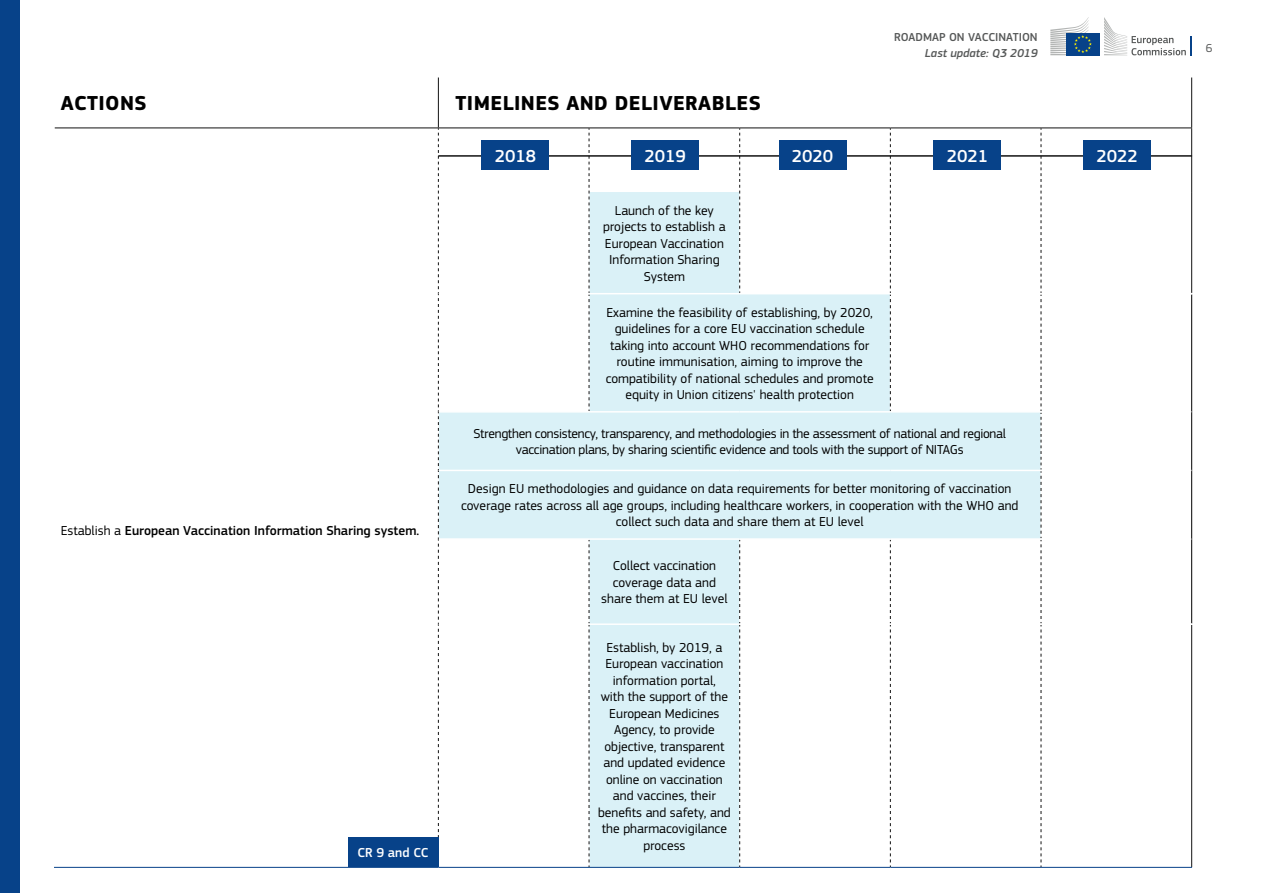
<style>
.page{position:relative;width:1263px;height:893px;background:#fff}
.page>*{position:absolute;margin:0;border:0;box-sizing:border-box;transform-origin:0 0}
.t1{font:700 21px "EC Square Sans Pro";letter-spacing:.02em;color:#000}
.t2{font:500 18px "EC Square Sans Pro";color:#fff}
.t3{font:13.5px/16.5px "EC Square Sans Pro";color:#000;text-align:center}
.t4{font:13.5px/16.5px "EC Square Sans Pro";letter-spacing:-.02em;color:#000;text-align:center}
.t5{font:500 13.5px "EC Square Sans Pro";color:#000}
.t6{font:500 13.5px "EC Square Sans Pro";color:#fff}
.t7{font:500 12px "EC Square Sans Pro";color:#565858}
.t8{font:italic 500 12px "EC Square Sans Pro";color:#565858}
.t9{font:12px "EC Square Sans Pro";color:#565858}
.s1{font-weight:400}
</style>
<div class="page">
<svg style="left:1104px;top:17px;width:88px;height:38px"></svg>
<div style="left:1066px;top:33px;width:34px;height:22px;background:#074289"></div>
<svg style="left:1050px;top:17px;width:42px;height:38px"></svg>
<svg style="left:439px;top:192px;width:602px;height:675px"></svg>
<svg style="left:891px;top:625px;width:300px;height:242px"></svg>
<hr style="left:1191px;top:78px;width:1px;height:50px;background:#121212">
<hr style="left:1191px;top:294px;width:1px;height:118px;background:#000">
<hr style="left:1191px;top:412px;width:1px;height:58px;background:#000">
<hr style="left:1191px;top:470px;width:1px;height:69px;background:#000">
<hr style="left:1191px;top:539px;width:1px;height:84px;background:#000">
<hr style="left:54px;top:867px;width:384px;height:1px;background:#074289">
<hr style="left:55px;top:128px;width:383px;height:1px;background:#121212">
<hr style="left:438px;top:128px;width:151px;height:1px;background:#121212">
<hr style="left:589px;top:128px;width:151px;height:1px;background:#121212">
<hr style="left:740px;top:128px;width:150px;height:1px;background:#121212">
<hr style="left:890px;top:128px;width:151px;height:1px;background:#121212">
<hr style="left:1041px;top:128px;width:151px;height:1px;background:#121212">
<hr style="left:1191px;top:128px;width:1px;height:64px;background:#121212">
<svg style="left:739px;top:128px;width:1px;height:165px"></svg>
<hr style="left:1191px;top:192px;width:1px;height:101px;background:#121212">
<svg style="left:589px;top:128px;width:1px;height:283px"></svg>
<svg style="left:890px;top:128px;width:1px;height:283px"></svg>
<svg style="left:438px;top:128px;width:1px;height:739px"></svg>
<svg style="left:589px;top:540px;width:1px;height:327px"></svg>
<svg style="left:739px;top:540px;width:1px;height:327px"></svg>
<svg style="left:890px;top:540px;width:1px;height:327px"></svg>
<svg style="left:1041px;top:128px;width:1px;height:739px"></svg>
<hr style="left:1191px;top:625px;width:1px;height:242px;background:#121212">
<hr style="left:439px;top:293px;width:150px;height:1px;background:#fff">
<hr style="left:589px;top:293px;width:151px;height:1px;background:#fff">
<hr style="left:740px;top:293px;width:150px;height:1px;background:#fff">
<hr style="left:890px;top:293px;width:151px;height:1px;background:#fff">
<hr style="left:1041px;top:293px;width:151px;height:1px;background:#fff">
<hr style="left:439px;top:411px;width:150px;height:2px;background:#fff">
<hr style="left:589px;top:411px;width:151px;height:2px;background:#fff">
<hr style="left:740px;top:411px;width:150px;height:2px;background:#fff">
<hr style="left:890px;top:411px;width:151px;height:2px;background:#fff">
<hr style="left:1041px;top:411px;width:150px;height:2px;background:#fff">
<hr style="left:439px;top:470px;width:150px;height:1px;background:#fff">
<hr style="left:589px;top:470px;width:151px;height:1px;background:#fff">
<hr style="left:740px;top:470px;width:150px;height:1px;background:#fff">
<hr style="left:890px;top:470px;width:151px;height:1px;background:#fff">
<hr style="left:1041px;top:470px;width:150px;height:1px;background:#fff">
<hr style="left:439px;top:538px;width:150px;height:2px;background:#fff">
<hr style="left:589px;top:538px;width:151px;height:2px;background:#fff">
<hr style="left:740px;top:538px;width:150px;height:2px;background:#fff">
<hr style="left:890px;top:538px;width:151px;height:2px;background:#fff">
<hr style="left:1041px;top:538px;width:150px;height:2px;background:#fff">
<hr style="left:439px;top:623px;width:150px;height:2px;background:#fff">
<hr style="left:589px;top:623px;width:151px;height:2px;background:#fff">
<hr style="left:740px;top:623px;width:150px;height:2px;background:#fff">
<hr style="left:890px;top:623px;width:151px;height:2px;background:#fff">
<hr style="left:1041px;top:623px;width:151px;height:2px;background:#fff">
<hr style="left:438px;top:78px;width:1px;height:50px;background:#121212">
<hr style="left:438px;top:867px;width:151px;height:1px;background:#074289">
<hr style="left:589px;top:867px;width:151px;height:1px;background:#074289">
<hr style="left:740px;top:867px;width:150px;height:1px;background:#074289">
<hr style="left:890px;top:867px;width:151px;height:1px;background:#074289">
<hr style="left:1041px;top:867px;width:151px;height:1px;background:#074289">
<div style="left:0;top:0;width:19px;height:893px;background:#074289"></div>
<div style="left:348px;top:837px;width:90px;height:30px;background:#074289"></div>
<hr style="left:438px;top:155px;width:754px;height:2px;background:#121212">
<div style="left:482px;top:140px;width:67px;height:30px;background:#074289"></div>
<div style="left:631px;top:140px;width:68px;height:30px;background:#074289"></div>
<div style="left:779px;top:140px;width:67px;height:30px;background:#074289"></div>
<div style="left:934px;top:140px;width:67px;height:30px;background:#074289"></div>
<div style="left:1083px;top:140px;width:68px;height:30px;background:#074289"></div>
<h1 class="t1" style="left:61px;top:91px;width:87px">ACTIONS</h1>
<h1 class="t1" style="left:456px;top:91px;width:307px">TIMELINES AND DELIVERABLES</h1>
<p class="t7" style="left:894px;top:30px;width:145px">ROADMAP ON VACCINATION</p>
<p class="t8" style="left:925px;top:46px;width:114px">Last update: Q3 2019</p>
<p class="t5" style="left:61px;top:522px;width:360px"><span class="s1">Establish a</span> European Vaccination Information Sharing system.</p>
<p class="t6" style="left:357px;top:844px;width:72px">CR 9 and CC</p>
<h2 class="t2" style="left:495px;top:146px;width:43px">2018</h2>
<h2 class="t2" style="left:644px;top:146px;width:43px">2019</h2>
<h2 class="t2" style="left:792px;top:146px;width:43px">2020</h2>
<h2 class="t2" style="left:947px;top:146px;width:43px">2021</h2>
<h2 class="t2" style="left:1096px;top:146px;width:43px">2022</h2>
<p class="t3" style="left:603px;top:202px;width:124px">Launch of the key projects to establish a<br>European Vaccination<br>Information Sharing<br>System</p>
<p class="t3" style="left:606px;top:304px;width:269px">Examine the feasibility of establishing, by 2020, guidelines for a core EU vaccination schedule taking into account WHO recommendations for routine immunisation, aiming to improve the compatibility of national schedules and promote equity in Union citizens' health protection</p>
<p class="t4" style="left:473px;top:425px;width:534px">Strengthen consistency, transparency, and methodologies in the assessment of national and regional vaccination plans, by sharing scientific evidence and tools with the support of NITAGs</p>
<p class="t3" style="left:461px;top:481px;width:559px">Design EU methodologies and guidance on data requirements for better monitoring of vaccination coverage rates across all age groups, including healthcare workers, in cooperation with the WHO and collect such data and share them at EU level</p>
<p class="t3" style="left:601px;top:558px;width:128px">Collect vaccination coverage data and share them at EU level</p>
<p class="t3" style="left:598px;top:639px;width:134px">Establish, by 2019, a<br>European vaccination information portal,<br>with the support of the<br>European Medicines<br>Agency, to provide objective, transparent and updated evidence online on vaccination and vaccines, their benefits and safety, and the pharmacovigilance process</p>
<p class="t9" style="left:1206px;top:41px;width:8px">6</p>
</div>
